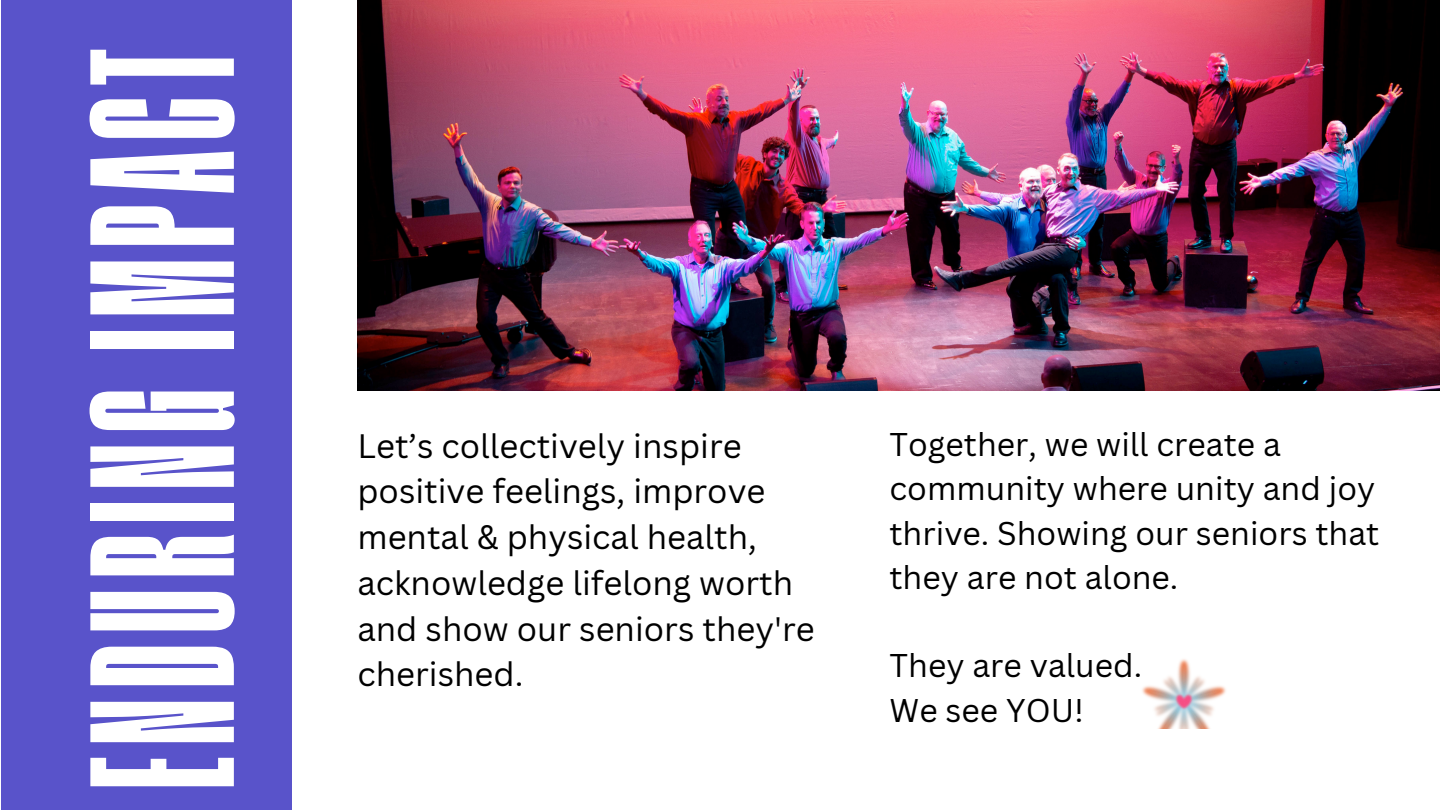
<style>
.page{position:relative;width:1440px;height:810px;background:#fff}
.page>*{position:absolute;margin:0;border:0;box-sizing:border-box;transform-origin:0 0}
.t1{font:900 205px "Segment A Key";letter-spacing:.06em;color:#fff}
.t2{font:33px/45.8px "Canva Sans";color:#000}
.t3{font:32px/44.2px "Canva Sans";color:#000}
</style>
<div class="page">
<div style="left:1px;top:0;width:291px;height:810px;background:#5953ca"></div>
<img style="left:357px;top:0;width:1083px;height:391px">
<img style="left:1142px;top:659px;width:84px;height:70px">
<h1 class="t1" style="left:43px;top:788px;width:741px;rotate:-90deg">ENDURINGIMPACT</h1>
<p class="t2" style="left:357px;top:422px;width:459px">Let’s collectively inspire positive feelings, improve mental &amp; physical health, acknowledge lifelong worth and show our seniors they're cherished.</p>
<p class="t3" style="left:890px;top:422px;width:491px">Together, we will create a community where unity and joy thrive. Showing our seniors that they are not alone.</p>
<p class="t3" style="left:890px;top:643px;width:254px">They are valued.<br>We see YOU!</p>
</div>
